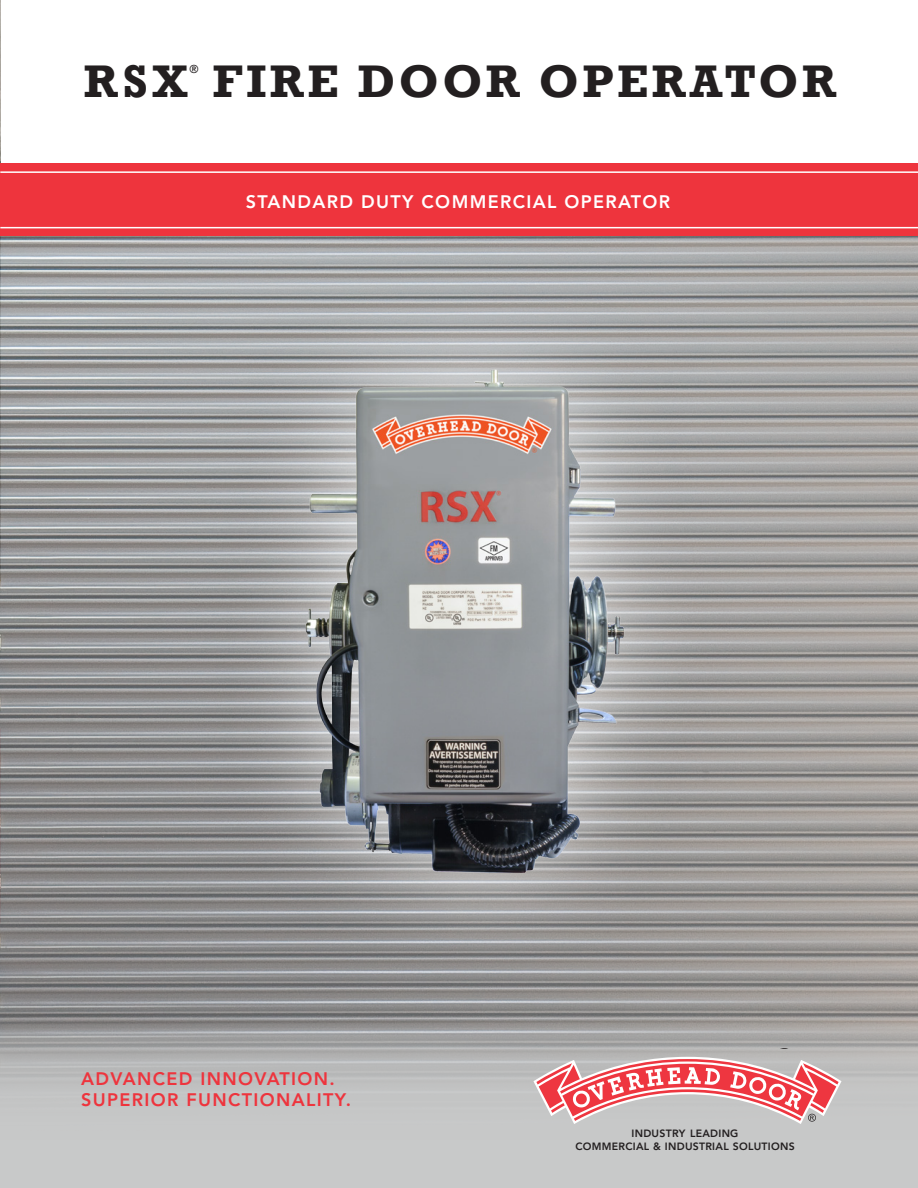
<style>
.page{position:relative;width:918px;height:1188px;background:#fff}
.page>*{position:absolute;margin:0;border:0;box-sizing:border-box;transform-origin:0 0}
.t1{font:700 46.95px "Rockwell";letter-spacing:.075em;color:#231f20}
.t2{font:800 18px "Avenir LT Std";letter-spacing:.075em;color:#ee343d}
.t3{font:800 18px "Avenir LT Std";letter-spacing:.075em;color:#fff}
.t4{font:500 11.4px "Avenir LT Std";color:#231f20}
.t5{font:800 10.5px "Avenir LT Std";letter-spacing:.025em;color:#231f20}
</style>
<div class="page">
<img style="left:0;top:0;width:1px;height:164px">
<img style="left:0;top:236px;width:918px;height:787px">
<svg style="left:0;top:1023px;width:918px;height:165px;background:#bdbdbd"></svg>
<svg style="left:533px;top:1057px;width:309px;height:67px"></svg>
<div style="left:0;top:164px;width:918px;height:72px;background:#ee343d"></div>
<hr style="left:0;top:227px;width:918px;height:1px;background:#fff">
<hr style="left:0;top:171px;width:918px;height:2px;background:#fff">
<div style="left:207px;top:277px;width:514px;height:700px;background:#fff;opacity:.75"></div>
<img style="left:278px;top:358px;width:365px;height:527px">
<p class="t1" style="left:84px;top:52px;width:105px">RSX</p>
<p class="t4" style="left:189px;top:63px;width:11px">®</p>
<p class="t1" style="left:213px;top:52px;width:625px">FIRE DOOR OPERATOR</p>
<p class="t3" style="left:246px;top:191px;width:426px">STANDARD DUTY COMMERCIAL OPERATOR</p>
<p class="t2" style="left:81px;top:1068px;width:255px">ADVANCED INNOVATION.</p>
<p class="t2" style="left:81px;top:1089px;width:272px">SUPERIOR FUNCTIONALITY.</p>
<p class="t5" style="left:632px;top:1127px;width:108px">INDUSTRY LEADING</p>
<p class="t5" style="left:575px;top:1140px;width:221px">COMMERCIAL &amp; INDUSTRIAL SOLUTIONS</p>
</div>
